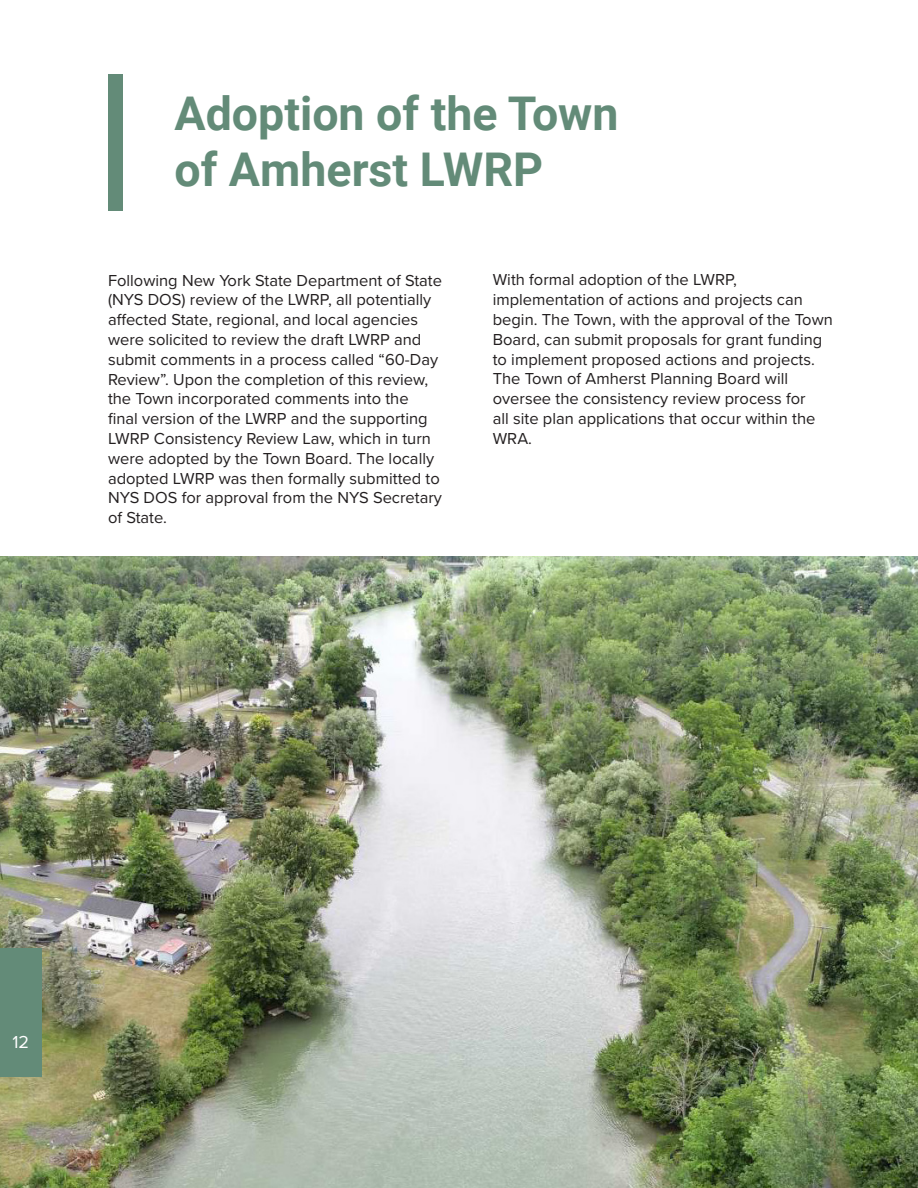
<style>
.page{position:relative;width:918px;height:1188px;background:#fff}
.page>*{position:absolute;margin:0;border:0;box-sizing:border-box;transform-origin:0 0}
.Heading_1{font:700 46.5px/55.8px "Roboto";color:#638b78}
.t1{font:18px "Proxima Nova";color:#fff}
.Body{font:16.5px/19.8px "Proxima Nova";color:#231f20}
</style>
<div class="page">
<img style="left:0;top:556px;width:918px;height:632px">
<div style="left:108px;top:74px;width:14px;height:137px;background:#638b78"></div>
<div style="left:0;top:948px;width:42px;height:129px;background:#638b78"></div>
<p class="Heading_1" style="left:174px;top:84px;width:446px">Adoption of the Town of Amherst LWRP</p>
<p class="Body" style="left:108px;top:269px;width:336px">Following New York State Department of State (NYS DOS) review of the LWRP, all potentially affected State, regional, and local agencies were solicited to review the draft LWRP and submit comments in a process called “60-Day Review”. Upon the completion of this review, the Town incorporated comments into the final version of the LWRP and the supporting LWRP Consistency Review Law, which in turn were adopted by the Town Board. The locally adopted LWRP was then formally submitted to NYS DOS for approval from the NYS Secretary of State.</p>
<p class="Body" style="left:493px;top:269px;width:342px">With formal adoption of the LWRP, implementation of actions and projects can begin. The Town, with the approval of the Town Board, can submit proposals for grant funding to implement proposed actions and projects.<br>The Town of Amherst Planning Board will oversee the consistency review process for<br>all site plan applications that occur within the WRA.</p>
<p class="t1" style="left:12px;top:1028px;width:18px">12</p>
</div>
